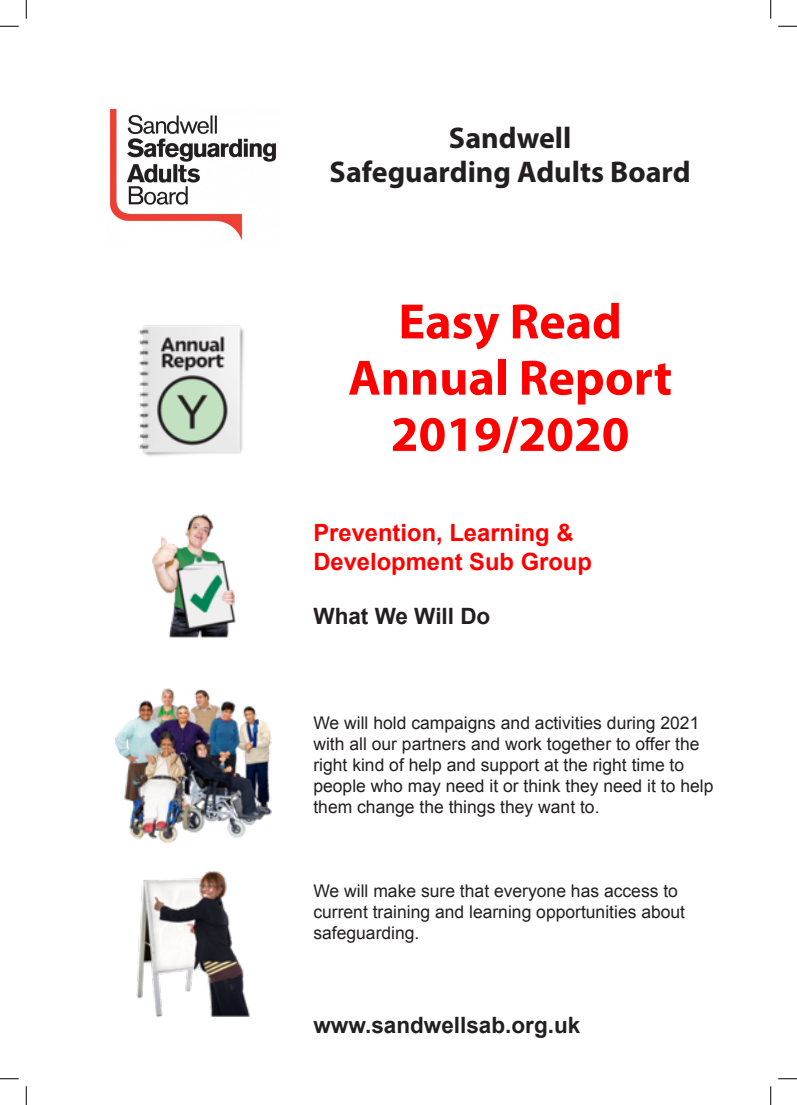
<style>
.page{position:relative;width:797px;height:1105px;background:#fff}
.page>*{position:absolute;margin:0;border:0;box-sizing:border-box;transform-origin:0 0}
.t1{font:700 50px "Myriad Pro";color:#f00}
.t2{font:700 30px "Myriad Pro";color:#231f20}
.t3{font:700 23.75px/28.5px "Arial";color:#f00}
.t4{font:700 22.5px "Arial";color:#231f20}
.t5{font:17.5px/21px "Arial";color:#231f20}
</style>
<div class="page">
<img style="left:109px;top:108px;width:167px;height:132px">
<img style="left:138px;top:325px;width:106px;height:131px">
<img style="left:152px;top:514px;width:84px;height:123px">
<img style="left:115px;top:688px;width:157px;height:155px">
<img style="left:136px;top:871px;width:115px;height:146px">
<svg style="left:0;top:25px;width:19px;height:2px"></svg>
<svg style="left:778px;top:25px;width:19px;height:2px"></svg>
<svg style="left:0;top:1078px;width:19px;height:1px"></svg>
<svg style="left:778px;top:1078px;width:19px;height:1px"></svg>
<svg style="left:25px;top:0;width:2px;height:19px"></svg>
<svg style="left:25px;top:1086px;width:2px;height:19px"></svg>
<svg style="left:770px;top:0;width:1px;height:19px"></svg>
<svg style="left:770px;top:1086px;width:1px;height:19px"></svg>
<p class="t2" style="left:449px;top:118px;width:124px">Sandwell</p>
<p class="t2" style="left:329px;top:152px;width:362px">Safeguarding Adults Board</p>
<p class="t1" style="left:398px;top:289px;width:225px">Easy Read</p>
<p class="t1" style="left:348px;top:345px;width:325px">Annual Report</p>
<p class="t1" style="left:391px;top:401px;width:240px">2019/2020</p>
<p class="t3" style="left:313px;top:520px;width:280px">Prevention, Learning &amp;<br>Development Sub Group</p>
<p class="t4" style="left:313px;top:601px;width:178px">What We Will Do</p>
<p class="t5" style="left:313px;top:712px;width:401px">We will hold campaigns and activities during 2021 with all our partners and work together to offer the right kind of help and support at the right time to people who may need it or think they need it to help them change the things they want to.</p>
<p class="t5" style="left:313px;top:880px;width:373px">We will make sure that everyone has access to current training and learning opportunities about safeguarding.</p>
<p class="t4" style="left:313px;top:1010px;width:268px">www.sandwellsab.org.uk</p>
</div>
